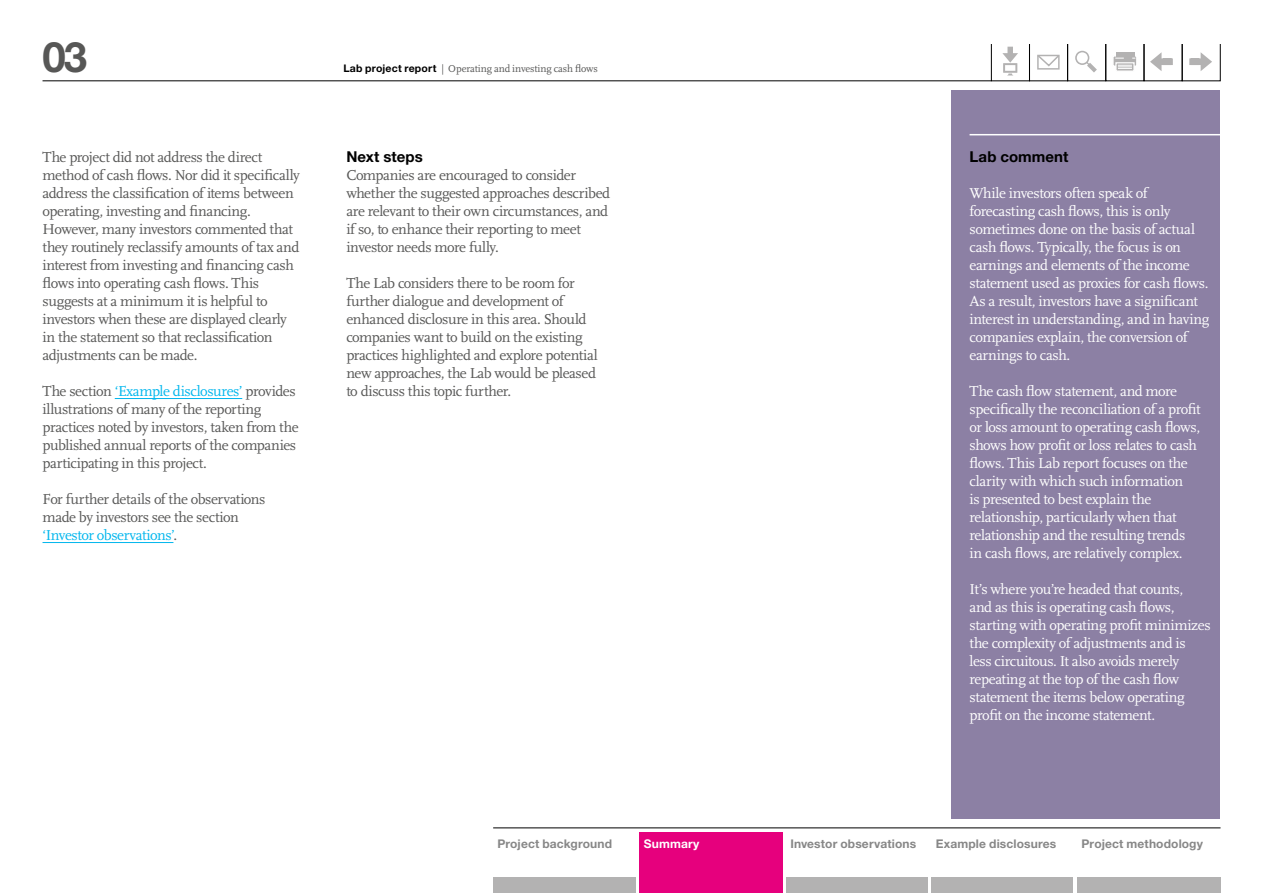
<style>
.page{position:relative;width:1263px;height:893px;background:#fff}
.page>*{position:absolute;margin:0;border:0;box-sizing:border-box;transform-origin:0 0}
.t1{font:700 42px "Helvetica Neue LT Std";color:#575756}
.t2{font:15px/18px "Scala";letter-spacing:-.025em;color:#575756}
.t3{font:15px/18px "Scala";letter-spacing:-.025em;color:#fff}
.t4{font:700 15px "Helvetica Neue LT Std";letter-spacing:.005em;color:#000}
.t5{font:700 12px "Helvetica Neue LT Std";letter-spacing:.01em;color:#878787}
.t6{font:700 12px "Helvetica Neue LT Std";letter-spacing:.015em;color:#fff}
.t7{font:10.5px "Scala";letter-spacing:-.01em;color:#575756}
.s1{color:#00b6ed}
.s2{font-family:"Helvetica Neue LT Std";font-weight:700;color:#000}
</style>
<div class="page">
<hr style="left:43px;top:81px;width:948px;height:1px;background:#000">
<div style="left:1182px;top:43px;width:38px;height:38px;border:1px solid #000"></div>
<div style="left:1067px;top:43px;width:39px;height:38px;border:1px solid #000"></div>
<div style="left:1144px;top:43px;width:38px;height:38px;border:1px solid #000"></div>
<div style="left:1029px;top:43px;width:39px;height:38px;border:1px solid #000"></div>
<div style="left:991px;top:43px;width:39px;height:38px;border:1px solid #000"></div>
<svg style="left:1189px;top:52px;width:23px;height:19px"></svg>
<svg style="left:1150px;top:52px;width:23px;height:19px"></svg>
<svg style="left:1075px;top:51px;width:22px;height:21px"></svg>
<div style="left:1112px;top:55px;width:25px;height:12px;background:#b3b2b2;border:2px solid #fff"></div>
<svg style="left:1115px;top:62px;width:19px;height:9px"></svg>
<svg style="left:1116px;top:53px;width:18px;height:8px"></svg>
<svg style="left:1118px;top:65px;width:14px;height:4px"></svg>
<div style="left:1037px;top:55px;width:22px;height:15px;border:1px solid #b3b2b2"></div>
<svg style="left:1037px;top:54px;width:23px;height:14px"></svg>
<div style="left:946px;top:33px;width:281px;height:11px;background:#fff"></div>
<svg style="left:1002px;top:47px;width:16px;height:28px"></svg>
<div style="left:639px;top:832px;width:143px;height:61px;background:#e6007d"></div>
<hr style="left:493px;top:828px;width:727px;height:1px;background:#000">
<div style="left:493px;top:877px;width:143px;height:16px;background:#b3b2b2"></div>
<div style="left:786px;top:877px;width:141px;height:16px;background:#b3b2b2"></div>
<div style="left:931px;top:877px;width:142px;height:16px;background:#b3b2b2"></div>
<div style="left:1077px;top:877px;width:143px;height:16px;background:#b3b2b2"></div>
<hr style="left:115px;top:398px;width:127px;height:1px;background:#00b6ed">
<hr style="left:43px;top:542px;width:130px;height:1px;background:#00b6ed">
<div style="left:951px;top:90px;width:269px;height:729px;background:#8c80a4"></div>
<hr style="left:969px;top:134px;width:270px;height:1px;background:#fff">
<h1 class="t1" style="left:43px;top:31px;width:46px">03</h1>
<p class="t2" style="left:43px;top:148px;width:259px">The project did not address the direct method of cash flows. Nor did it specifically address the classification of items between operating, investing and financing.<br>However, many investors commented that they routinely reclassify amounts of tax and interest from investing and financing cash flows into operating cash flows. This suggests at a minimum it is helpful to investors when these are displayed clearly in the statement so that reclassification adjustments can be made.</p>
<p class="t2" style="left:43px;top:382px;width:258px">The section <span class="s1">‘Example disclosures’</span> provides illustrations of many of the reporting practices noted by investors, taken from the published annual reports of the companies participating in this project.</p>
<p class="t2" style="left:43px;top:490px;width:225px">For further details of the observations made by investors see the section <span class="s1">‘Investor observations’</span>.</p>
<p class="t7" style="left:343px;top:63px;width:256px"><span class="s2">Lab project report</span> | Operating and investing cash flows</p>
<p class="t4" style="left:346px;top:147px;width:78px">Next steps</p>
<p class="t2" style="left:346px;top:166px;width:265px">Companies are encouraged to consider whether the suggested approaches described are relevant to their own circumstances, and if so, to enhance their reporting to meet investor needs more fully.</p>
<p class="t2" style="left:346px;top:274px;width:253px">The Lab considers there to be room for further dialogue and development of enhanced disclosure in this area. Should companies want to build on the existing practices highlighted and explore potential new approaches, the Lab would be pleased to discuss this topic further.</p>
<p class="t4" style="left:969px;top:147px;width:100px">Lab comment</p>
<p class="t3" style="left:969px;top:184px;width:241px">While investors often speak of forecasting cash flows, this is only sometimes done on the basis of actual cash flows. Typically, the focus is on earnings and elements of the income statement used as proxies for cash flows.<br>As a result, investors have a significant interest in understanding, and in having companies explain, the conversion of earnings to cash.</p>
<p class="t3" style="left:969px;top:382px;width:232px">The cash flow statement, and more specifically the reconciliation of a profit or loss amount to operating cash flows, shows how profit or loss relates to cash flows. This Lab report focuses on the clarity with which such information<br>is presented to best explain the relationship, particularly when that relationship and the resulting trends in cash flows, are relatively complex.</p>
<p class="t3" style="left:969px;top:580px;width:243px">It’s where you’re headed that counts,<br>and as this is operating cash flows, starting with operating profit minimizes the complexity of adjustments and is less circuitous. It also avoids merely repeating at the top of the cash flow statement the items below operating profit on the income statement.</p>
<p class="t5" style="left:497px;top:836px;width:116px">Project background</p>
<p class="t6" style="left:644px;top:836px;width:57px">Summary</p>
<p class="t5" style="left:790px;top:836px;width:127px">Investor observations</p>
<p class="t5" style="left:936px;top:836px;width:122px">Example disclosures</p>
<p class="t5" style="left:1081px;top:836px;width:123px">Project methodology</p>
</div>
